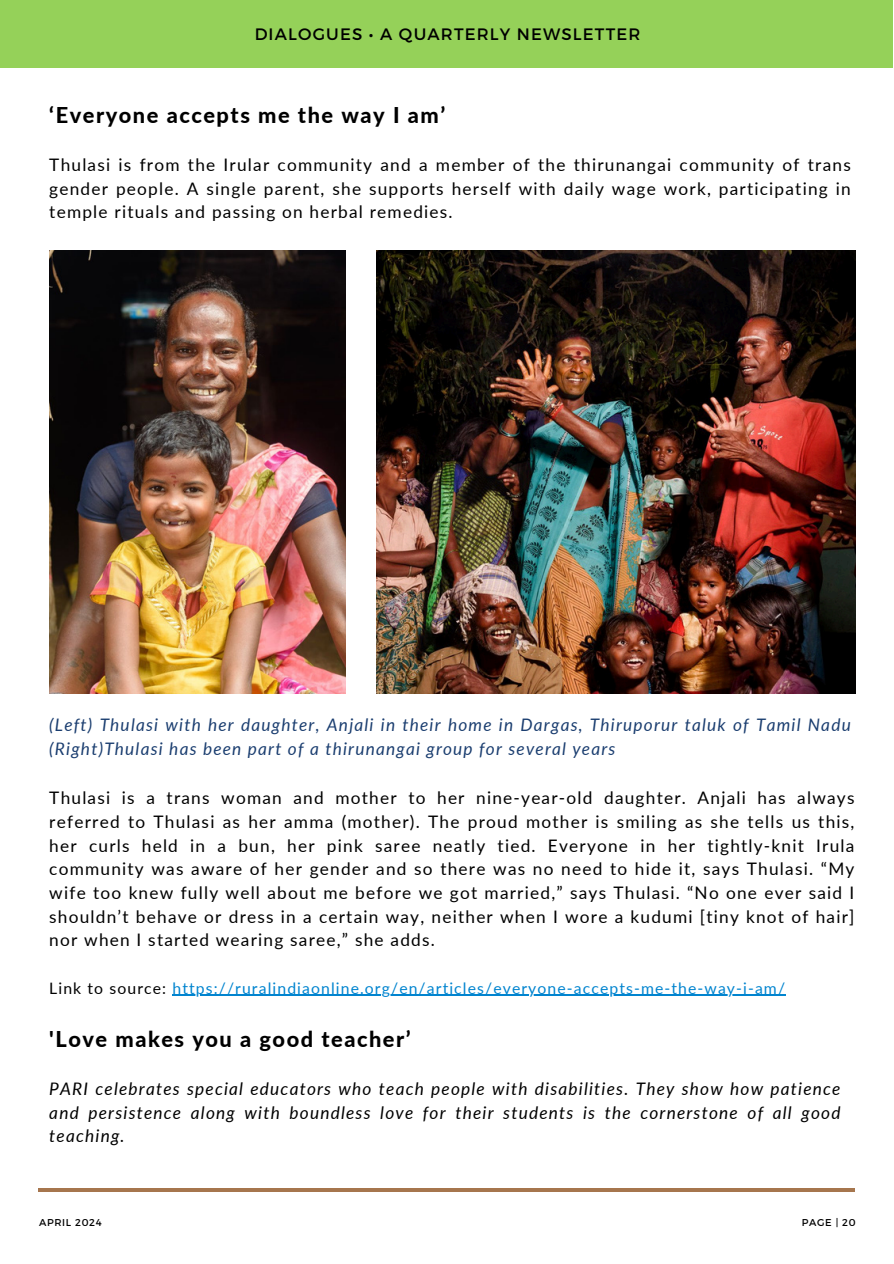
<style>
.page{position:relative;width:894px;height:1264px;background:#fff}
.page>*{position:absolute;margin:0;border:0;box-sizing:border-box;transform-origin:0 0}
.t1{font:800 21.75px "Lato";letter-spacing:.07em;color:#000}
.t2{font:17.25px/23.7px "Lato";letter-spacing:.07em;color:#000;text-align:justify}
.t3{font:italic 17.25px/23.7px "Lato";letter-spacing:.07em;color:#000;text-align:justify}
.t4{font:italic 17.25px/23.7px "Lato";letter-spacing:.07em;color:#1b3e70}
.t5{font:16.5px "Montserrat";letter-spacing:.07em;color:#000}
.t6{font:15.75px "Lato";letter-spacing:.07em;color:#0184cf}
.t7{font:9.9px "Montserrat";letter-spacing:.07em;color:#000}
.s1{color:#000}
</style>
<div class="page">
<div style="left:0;top:0;width:892px;height:68px;background:#95d159"></div>
<hr style="left:38px;top:1188px;width:817px;height:3px;background:#a6764e">
<img style="left:49px;top:250px;width:296px;height:443px">
<img style="left:376px;top:250px;width:479px;height:443px">
<hr style="left:172px;top:994px;width:614px;height:1px;background:#0184cf">
<h1 class="t5" style="left:254px;top:23px;width:387px">DIALOGUES • A QUARTERLY NEWSLETTER</h1>
<p class="t1" style="left:49px;top:101px;width:397px">‘Everyone accepts me the way I am’</p>
<h3 class="t2" style="left:49px;top:152px;width:802px">Thulasi is from the Irular community and a member of the thirunangai community of trans gender people. A single parent, she supports herself with daily wage work, participating in temple rituals and passing on herbal remedies.</h3>
<h3 class="t4" style="left:49px;top:712px;width:802px">(Left) Thulasi with her daughter, Anjali in their home in Dargas, Thiruporur taluk of Tamil Nadu (Right)Thulasi has been part of a thirunangai group for several years</h3>
<h3 class="t2" style="left:49px;top:785px;width:806px">Thulasi is a trans woman and mother to her nine-year-old daughter. Anjali has always referred to Thulasi as her amma (mother). The proud mother is smiling as she tells us this, her curls held in a bun, her pink saree neatly tied. Everyone in her tightly-knit Irula community was aware of her gender and so there was no need to hide it, says Thulasi. “My wife too knew fully well about me before we got married,” says Thulasi. “No one ever said I shouldn’t behave or dress in a certain way, neither when I wore a kudumi [tiny knot of hair] nor when I started wearing saree,” she adds.</h3>
<h3 class="t6" style="left:49px;top:977px;width:737px"><span class="s1">Link to source:</span> https://ruralindiaonline.org/en/articles/everyone-accepts-me-the-way-i-am/</h3>
<p class="t1" style="left:49px;top:1025px;width:363px">'Love makes you a good teacher’</p>
<p class="t3" style="left:49px;top:1076px;width:792px">PARI celebrates special educators who teach people with disabilities. They show how patience and persistence along with boundless love for their students is the cornerstone of all good teaching.</p>
<h3 class="t7" style="left:39px;top:1215px;width:64px">APRIL 2024</h3>
<p class="t7" style="left:801px;top:1215px;width:55px">PAGE | 20</p>
</div>
